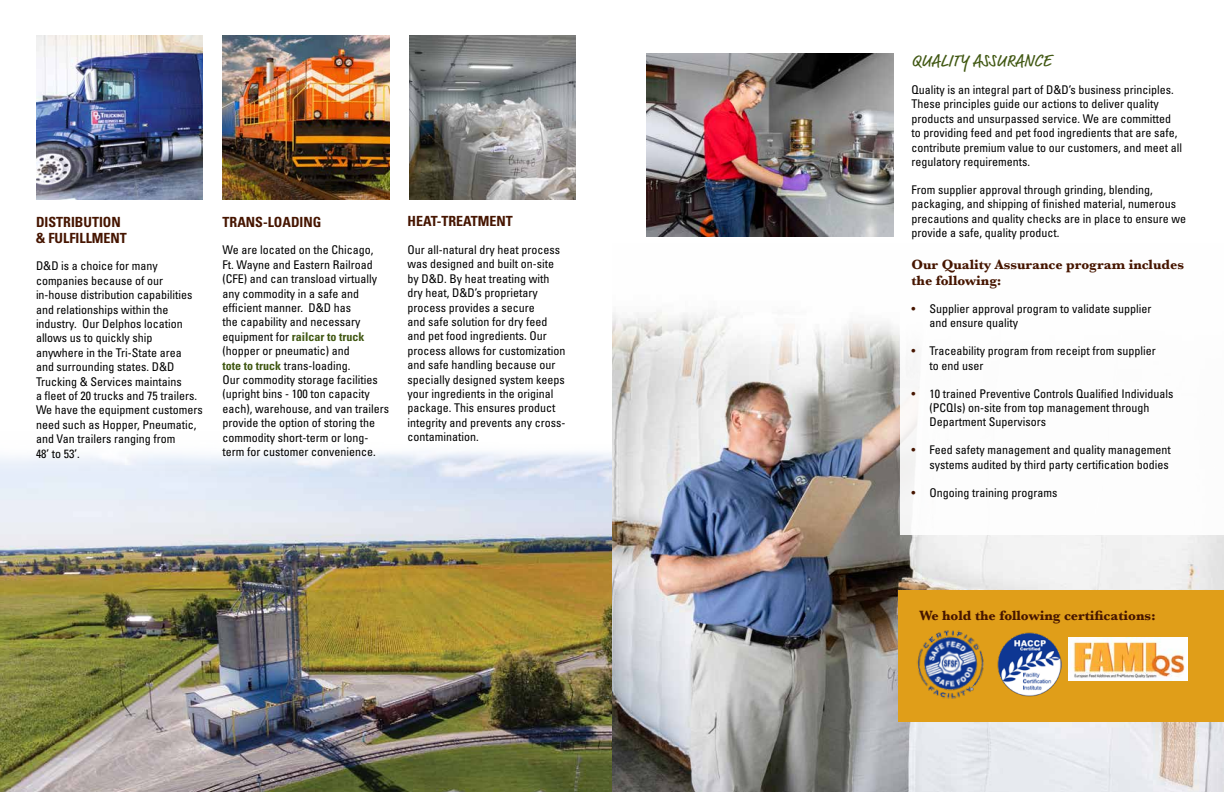
<style>
.page{position:relative;width:1224px;height:792px;background:#fff}
.page>*{position:absolute;margin:0;border:0;box-sizing:border-box;transform-origin:0 0}
.t1{font:17px "Market Pro";letter-spacing:.01em;color:#415813}
.t2{font:700 14px/16px "Baskerville";color:#461500}
.t3{font:700 condensed 14px/16px "Univers LT Std";color:#461500}
.t4{font:condensed 12px/14.4px "Univers LT Std";color:#000}
.s1{font-weight:700;color:#415813}
.s2{color:#461500}
</style>
<div class="page">
<img style="left:0;top:452px;width:612px;height:340px">
<img style="left:612px;top:311px;width:612px;height:481px">
<div style="left:900px;top:0;width:324px;height:535px;background:#fff"></div>
<div style="left:899px;top:590px;width:325px;height:131px;background:#e09e19"></div>
<img style="left:647px;top:54px;width:246px;height:182px">
<img style="left:36px;top:36px;width:167px;height:164px">
<img style="left:223px;top:36px;width:166px;height:164px">
<img style="left:409px;top:36px;width:167px;height:164px">
<img style="left:997px;top:632px;width:65px;height:64px">
<img style="left:917px;top:630px;width:67px;height:69px">
<img style="left:1068px;top:638px;width:120px;height:43px">
<p class="t3" style="left:36px;top:214px;width:92px">DISTRIBUTION &amp; FULFILLMENT</p>
<p class="t4" style="left:36px;top:259px;width:168px">D&amp;D is a choice for many companies because of our in-house distribution capabilities and relationships within the industry. Our Delphos location allows us to quickly ship anywhere in the Tri-State area<br>and surrounding states. D&amp;D<br>Trucking &amp; Services maintains<br>a fleet of 20 trucks and 75 trailers.<br>We have the equipment customers need such as Hopper, Pneumatic, and Van trailers ranging from<br>48’ to 53’.</p>
<p class="t3" style="left:223px;top:214px;width:100px">TRANS-LOADING</p>
<p class="t4" style="left:223px;top:243px;width:168px">We are located on the Chicago,<br>Ft. Wayne and Eastern Railroad (CFE) and can transload virtually any commodity in a safe and efficient manner. D&amp;D has<br>the capability and necessary equipment for <span class="s1">railcar to truck </span>(hopper or pneumatic) and<br><span class="s1">tote to truck</span> trans-loading.<br>Our commodity storage facilities (upright bins - 100 ton capacity each), warehouse, and van trailers provide the option of storing the commodity short-term or long&shy;term for customer convenience.</p>
<p class="t3" style="left:408px;top:213px;width:107px">HEAT-TREATMENT</p>
<p class="t4" style="left:408px;top:242px;width:159px">Our all-natural dry heat process was designed and built on-site by D&amp;D. By heat treating with dry heat, D&amp;D’s proprietary process provides a secure<br>and safe solution for dry feed and pet food ingredients. Our process allows for customization and safe handling because our specially designed system keeps your ingredients in the original package. This ensures product integrity and prevents any cross&shy;contamination.</p>
<h1 class="t1" style="left:912px;top:49px;width:141px">QUALITY ASSURANCE</h1>
<p class="t4" style="left:911px;top:82px;width:272px">Quality is an integral part of D&amp;D’s business principles.<br>These principles guide our actions to deliver quality products and unsurpassed service. We are committed to providing feed and pet food ingredients that are safe, contribute premium value to our customers, and meet all regulatory requirements.</p>
<p class="t4" style="left:911px;top:182px;width:276px">From supplier approval through grinding, blending, packaging, and shipping of finished material, numerous precautions and quality checks are in place to ensure we provide a safe, quality product.</p>
<p class="t2" style="left:911px;top:257px;width:274px">Our Quality Assurance program includes the following:</p>
<p class="t4" style="left:929px;top:301px;width:223px;text-indent:-18px"><span class="s2">•</span> Supplier approval program to validate supplier and ensure quality</p>
<p class="t4" style="left:929px;top:344px;width:228px;text-indent:-18px"><span class="s2">•</span> Traceability program from receipt from supplier to end user</p>
<p class="t4" style="left:929px;top:386px;width:245px;text-indent:-18px"><span class="s2">•</span> 10 trained Preventive Controls Qualified Individuals (PCQIs) on-site from top management through<br>Department Supervisors</p>
<p class="t4" style="left:911px;top:443px;width:261px;text-align:right"><span class="s2">•</span> Feed safety management and quality management systems audited by third party certification bodies</p>
<p class="t4" style="left:911px;top:485px;width:147px"><span class="s2">•</span> Ongoing training programs</p>
<p class="t2" style="left:919px;top:608px;width:238px">We hold the following certifications:</p>
</div>
